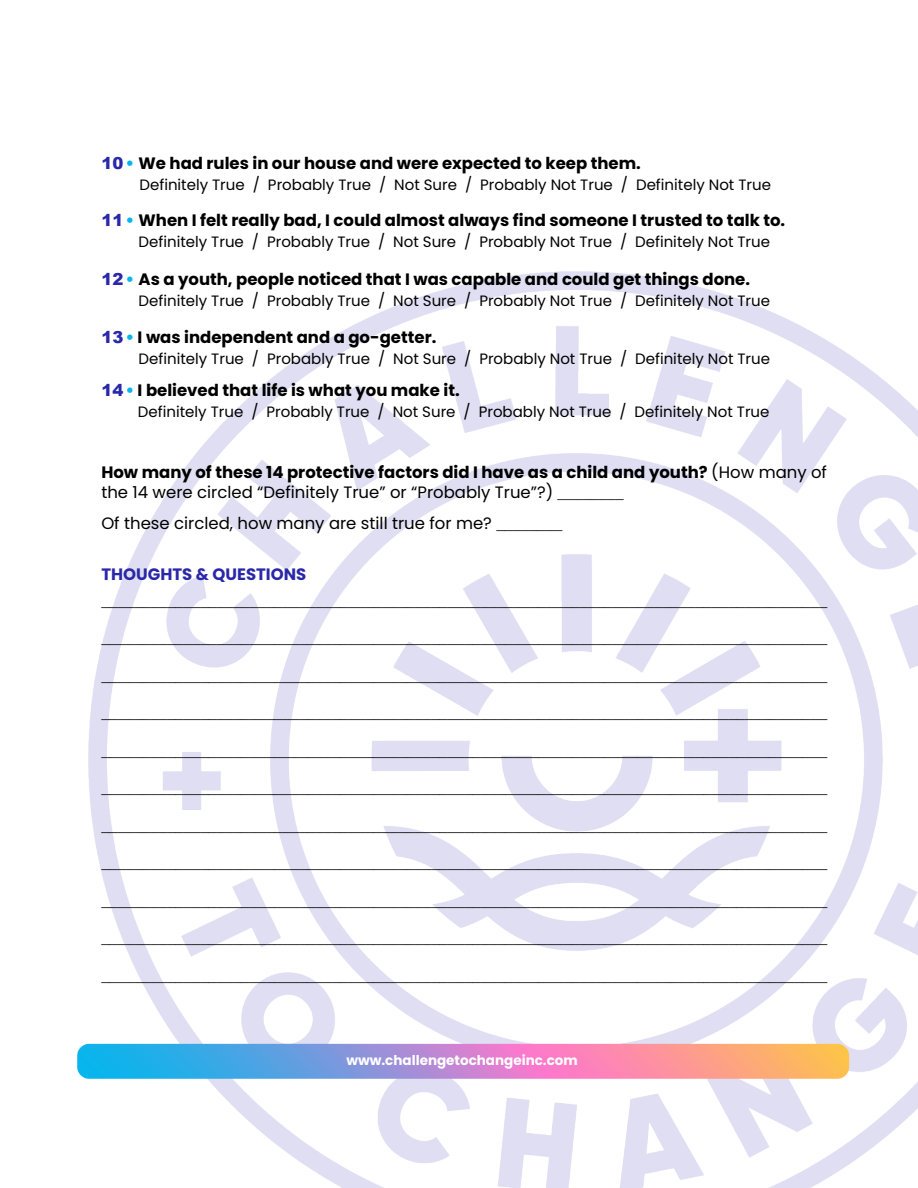
<style>
.page{position:relative;width:918px;height:1188px;background:#fff}
.page>*{position:absolute;margin:0;border:0;box-sizing:border-box;transform-origin:0 0}
.t1{font:16.5px "Century Gothic";color:#000}
.t2{font:700 16.5px "Poppins";color:#000}
.t3{font:16.5px/19.5px "Poppins";color:#000}
.t4{font:700 16.5px "Poppins";color:#2a28a9}
.t5{font:15px "Poppins";color:#000}
.t6{font:700 13.5px "Poppins";color:#fff}
.s1{font-family:"Arial";font-weight:900;color:#2a28a9}
.s2{font-family:"Arial";font-weight:900;color:#06b5ec}
.s3{font-weight:700}
.s4{font-family:"Century Gothic"}
</style>
<div class="page">
<img style="left:87px;top:271px;width:831px;height:917px">
<svg style="left:77px;top:1044px;width:772px;height:35px;background:#ab9bbe"></svg>
<p class="t2" style="left:101px;top:154px;width:541px"><span class="s1">10</span><span class="s2">•</span> We had rules in our house and were expected to keep them.</p>
<p class="t5" style="left:139px;top:176px;width:633px">Definitely True / Probably True / Not Sure / Probably Not True / Definitely Not True</p>
<p class="t2" style="left:101px;top:211px;width:685px"><span class="s1">11</span><span class="s2">•</span> When I felt really bad, I could almost always find someone I trusted to talk to.</p>
<p class="t5" style="left:139px;top:233px;width:633px">Definitely True / Probably True / Not Sure / Probably Not True / Definitely Not True</p>
<p class="t2" style="left:101px;top:269px;width:650px"><span class="s1">12</span><span class="s2">•</span> As a youth, people noticed that I was capable and could get things done.</p>
<p class="t5" style="left:139px;top:292px;width:633px">Definitely True / Probably True / Not Sure / Probably Not True / Definitely Not True</p>
<p class="t2" style="left:101px;top:328px;width:337px"><span class="s1">13</span><span class="s2">•</span> I was independent and a go-getter.</p>
<p class="t5" style="left:139px;top:350px;width:633px">Definitely True / Probably True / Not Sure / Probably Not True / Definitely Not True</p>
<p class="t2" style="left:101px;top:380px;width:360px"><span class="s1">14</span><span class="s2">•</span> I believed that life is what you make it.</p>
<p class="t5" style="left:138px;top:403px;width:633px">Definitely True / Probably True / Not Sure / Probably Not True / Definitely Not True</p>
<p class="t3" style="left:101px;top:463px;width:727px"><span class="s3">How many of these 14 protective factors did I have as a child and youth?</span> (How many of the 14 were circled “Definitely True” or “Probably True”?) <span class="s4">________</span></p>
<p class="t3" style="left:101px;top:514px;width:462px">Of these circled, how many are still true for me? <span class="s4">________</span></p>
<p class="t4" style="left:101px;top:565px;width:206px">THOUGHTS &amp; QUESTIONS</p>
<p class="t1" style="left:101px;top:590px;width:728px">________________________________________________________________________________________</p>
<p class="t1" style="left:101px;top:627px;width:728px">________________________________________________________________________________________</p>
<p class="t1" style="left:101px;top:665px;width:728px">________________________________________________________________________________________</p>
<p class="t1" style="left:101px;top:702px;width:728px">________________________________________________________________________________________</p>
<p class="t1" style="left:101px;top:740px;width:728px">________________________________________________________________________________________</p>
<p class="t1" style="left:101px;top:777px;width:728px">________________________________________________________________________________________</p>
<p class="t1" style="left:101px;top:815px;width:728px">________________________________________________________________________________________</p>
<p class="t1" style="left:101px;top:852px;width:728px">________________________________________________________________________________________</p>
<p class="t1" style="left:101px;top:890px;width:728px">________________________________________________________________________________________</p>
<p class="t1" style="left:101px;top:927px;width:728px">________________________________________________________________________________________</p>
<p class="t1" style="left:101px;top:965px;width:728px">________________________________________________________________________________________</p>
<p class="t6" style="left:346px;top:1052px;width:233px">www.challengetochangeinc.com</p>
</div>
